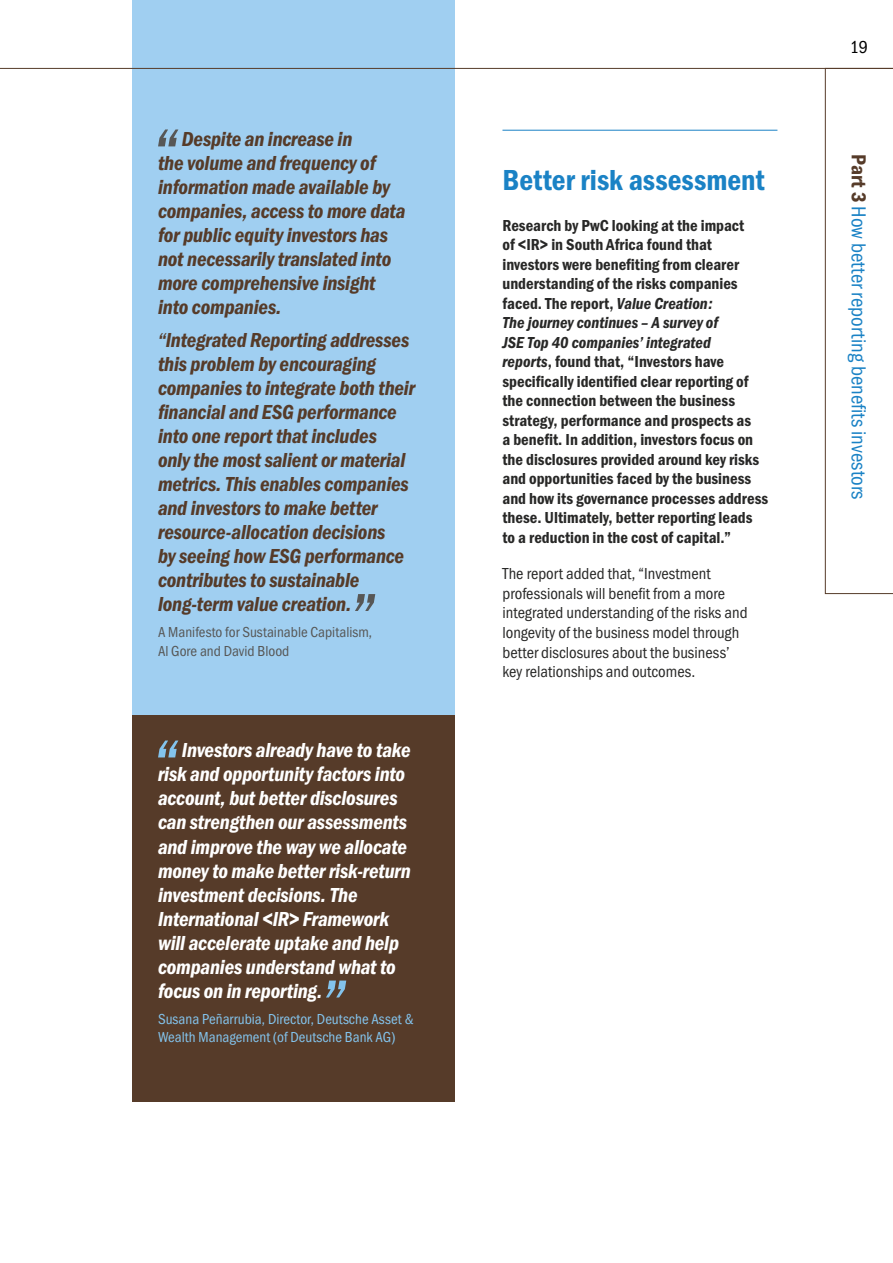
<style>
.page{position:relative;width:893px;height:1263px;background:#fff}
.page>*{position:absolute;margin:0;border:0;box-sizing:border-box;transform-origin:0 0}
.t1{font:30px "Franklin Gothic URW Con Dem";color:#1a82c5}
.t2{font:21px/24px "Franklin Gothic URW Con Dem Ita";letter-spacing:-.01em;color:#563b29}
.t3{font:21px/24px "Franklin Gothic URW Con Dem Ita";letter-spacing:-.01em;color:#fff}
.t4{font:21px "Franklin Gothic URW Con Boo";color:#1a82c5}
.t5{font:18px "Franklin Gothic URW Con Boo";color:#000}
.t6{font:16.5px/19.5px "Franklin Gothic URW Con Dem";color:#282827}
.t7{font:16.5px/19.5px "Franklin Gothic URW Con Boo";color:#282827}
.t8{font:16.5px/19.5px "Franklin Gothic URW Con Dem Ita";color:#282827}
.t9{font:15px/18px "Franklin Gothic URW Con Boo";color:#83c3ec}
.t10{font:15px/18px "Franklin Gothic URW Con Boo";color:#575756}
.s1{font-family:"Franklin Gothic URW Con Dem Ita"}
.s2{font-family:"Franklin Gothic URW Con Dem";color:#563b29}
</style>
<div class="page">
<div style="left:133px;top:0;width:322px;height:584px;background:#a0cff1"></div>
<hr style="left:502px;top:130px;width:275px;height:1px;background:#1a82c5">
<svg style="left:825px;top:69px;width:68px;height:525px"></svg>
<div style="left:133px;top:104px;width:322px;height:611px;background:#a0cff1"></div>
<svg style="left:158px;top:129px;width:20px;height:17px"></svg>
<svg style="left:355px;top:594px;width:20px;height:17px"></svg>
<div style="left:133px;top:715px;width:322px;height:386px;background:#563b29"></div>
<svg style="left:158px;top:740px;width:20px;height:17px"></svg>
<svg style="left:326px;top:980px;width:20px;height:17px"></svg>
<hr style="left:0;top:68px;width:893px;height:1px;background:#563b29">
<p class="t2" style="left:158px;top:128px;width:249px;text-indent:24px">Despite an increase in<br>the volume and frequency of information made available by companies, access to more data for public equity investors has not necessarily translated into more comprehensive insight into companies.</p>
<p class="t2" style="left:158px;top:328px;width:259px">“Integrated Reporting addresses this problem by encouraging companies to integrate both their financial and ESG performance into one report that includes<br>only the most salient or material metrics. This enables companies and investors to make better resource-allocation decisions<br>by seeing how ESG performance contributes to sustainable long-term value creation.</p>
<p class="t10" style="left:158px;top:623px;width:216px">A Manifesto for Sustainable Capitalism,<br>Al Gore and David Blood</p>
<p class="t3" style="left:158px;top:739px;width:254px;text-indent:24px">Investors already have to take risk and opportunity factors into account, but better disclosures can strengthen our assessments and improve the way we allocate money to make better risk-return investment decisions. The<br>International &lt;IR&gt; Framework will accelerate uptake and help companies understand what to focus on in reporting.</p>
<p class="t9" style="left:158px;top:1010px;width:257px">Susana Peñarrubia, Director, Deutsche Asset &amp;<br>Wealth Management (of Deutsche Bank AG)</p>
<h1 class="t1" style="left:502px;top:160px;width:264px">Better risk assessment</h1>
<p class="t6" style="left:502px;top:215px;width:243px">Research by PwC looking at the impact of &lt;IR&gt; in South Africa found that investors were benefiting from clearer understanding of the risks companies faced. The report, <span class="s1">Value Creation:</span></p>
<p class="t8" style="left:502px;top:313px;width:217px">The journey continues – A survey of<br>JSE Top 40 companies’ integrated</p>
<p class="t6" style="left:502px;top:351px;width:267px"><span class="s1">reports</span>, found that, “Investors have specifically identified clear reporting of the connection between the business strategy, performance and prospects as<br>a benefit. In addition, investors focus on the disclosures provided around key risks and opportunities faced by the business and how its governance processes address these. Ultimately, better reporting leads to a reduction in the cost of capital.”</p>
<p class="t7" style="left:502px;top:564px;width:247px">The report added that, “Investment professionals will benefit from a more integrated understanding of the risks and longevity of the business model through better disclosures about the business’ key relationships and outcomes.</p>
<p class="t5" style="left:850px;top:36px;width:20px">19</p>
<p class="t4" style="left:872px;top:154px;width:347px;rotate:90deg"><span class="s2">Part 3</span> How better reporting benefits investors</p>
</div>
